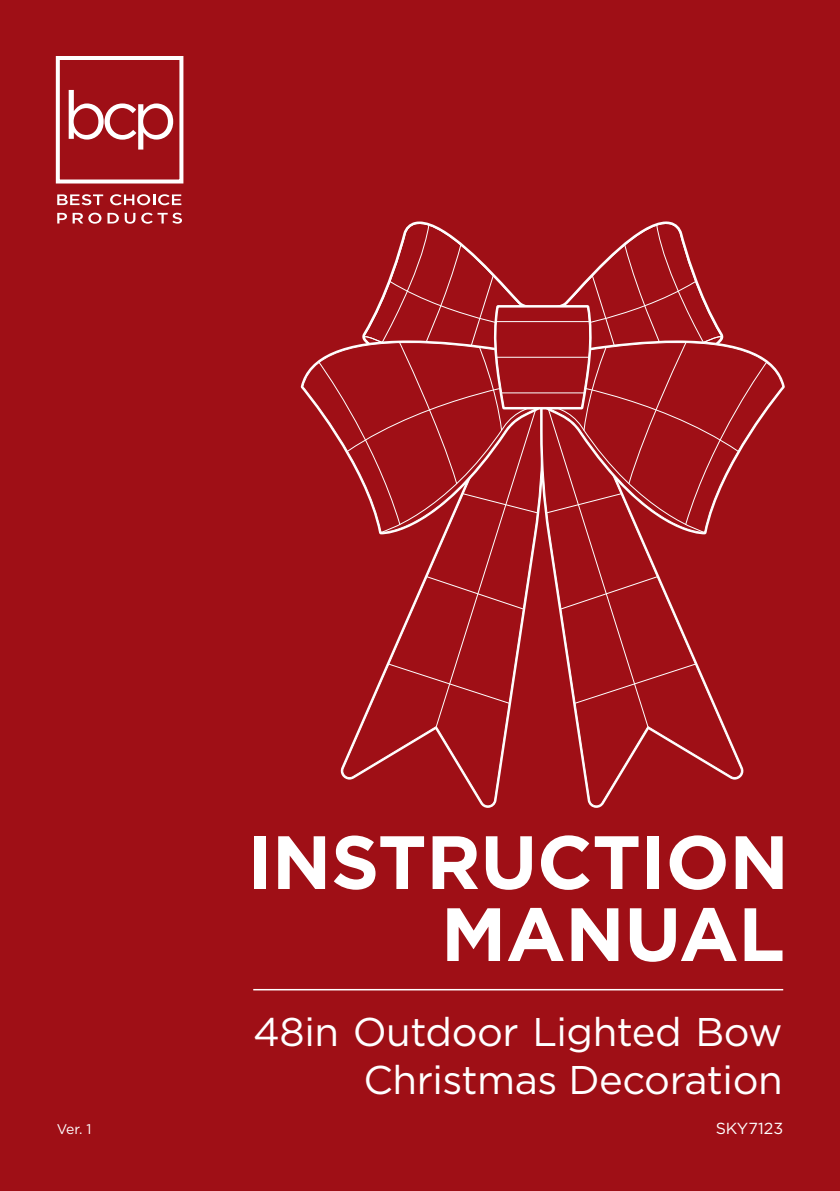
<style>
.page{position:relative;width:840px;height:1191px;background:#fff}
.page>*{position:absolute;margin:0;border:0;box-sizing:border-box;transform-origin:0 0}
.t1{font:700 75.2px/72px "Gotham";letter-spacing:-.005em;color:#fff;text-align:right}
.t2{font:40px/48px "Gotham";letter-spacing:-.01em;color:#fff;text-align:right}
.t3{font:16px "Gotham";color:#fff}
.t4{font:14px "Gotham";color:#fff}
</style>
<div class="page">
<div style="left:0;top:0;width:839px;height:1191px;background:#9f0f16"></div>
<hr style="left:253px;top:989px;width:529px;height:1px;background:#fff">
<svg style="left:340px;top:728px;width:168px;height:80px"></svg>
<svg style="left:576px;top:728px;width:167px;height:80px"></svg>
<svg style="left:318px;top:221px;width:449px;height:507px"></svg>
<hr style="left:496px;top:357px;width:92px;height:1px;background:#fff">
<hr style="left:496px;top:321px;width:92px;height:1px;background:#fff">
<hr style="left:501px;top:392px;width:82px;height:1px;background:#fff">
<svg style="left:57px;top:194px;width:46px;height:11px"></svg>
<svg style="left:110px;top:194px;width:71px;height:11px"></svg>
<svg style="left:57px;top:213px;width:10px;height:10px"></svg>
<svg style="left:73px;top:213px;width:28px;height:11px"></svg>
<svg style="left:107px;top:213px;width:12px;height:10px"></svg>
<svg style="left:125px;top:213px;width:10px;height:11px"></svg>
<svg style="left:141px;top:213px;width:41px;height:11px"></svg>
<div style="left:56px;top:56px;width:127px;height:127px;border:4px solid #fff"></div>
<svg style="left:69px;top:90px;width:104px;height:60px"></svg>
<h1 class="t1" style="left:247px;top:826px;width:543px">INSTRUCTION<br>MANUAL</h1>
<p class="t2" style="left:253px;top:1007px;width:530px">48in Outdoor Lighted Bow<br>Christmas Decoration</p>
<p class="t4" style="left:57px;top:1120px;width:36px">Ver. 1</p>
<p class="t3" style="left:715px;top:1118px;width:69px">SKY7123</p>
</div>
